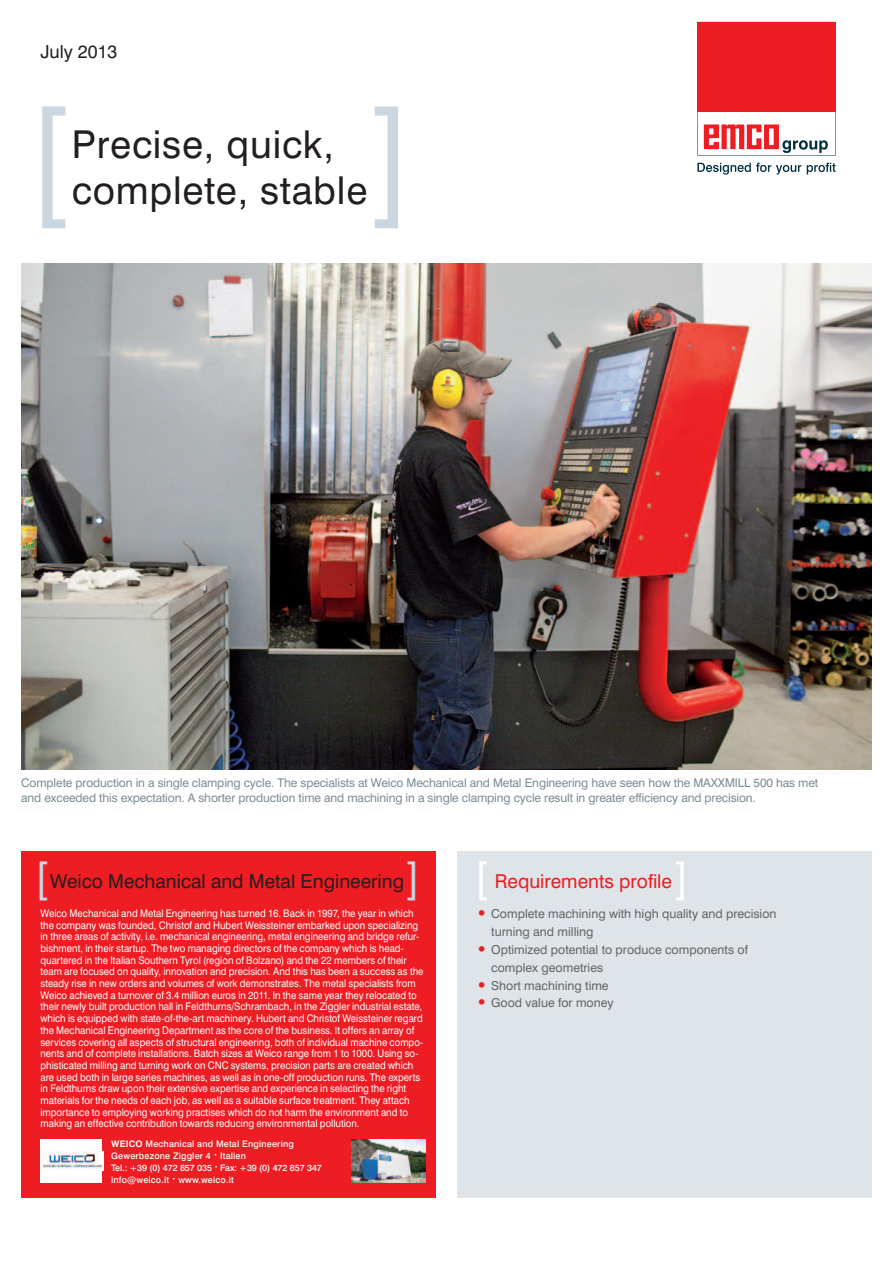
<style>
.page{position:relative;width:893px;height:1263px;background:#fff}
.page>*{position:absolute;margin:0;border:0;box-sizing:border-box;transform-origin:0 0}
.t1{font:132.6px "Swiss 721 BT";color:#cad7e0;scale:.9 1}
.t2{font:38.4px "Swiss 721 BT";letter-spacing:.02em;color:#231f20}
.t3{font:19.2px "Swiss 721 BT";color:#231f20}
.t4{font:19.2px "Swiss 721 BT";color:#ee1d23}
.t5{font:18px "Swiss 721 BT";color:#231f20}
.t6{font:12.3px/17.9px "Swiss 721 BT";color:#636366}
.t7{font:12px/14.4px "Swiss 721 BT";letter-spacing:-.01em;color:#7b8c95}
.t8{font:10.5px/11.7px "Swiss 721 BT";color:#fff;scale:.92 1}
.t9{font:500 9px/12px "Swiss 721 BT";letter-spacing:.02em;color:#fff}
.s1{font-size:42.45px;color:#cad7e0}
.s2{font-weight:700}
.s3{font-size:42.45px;color:#fff}
.s4{font-weight:800;font-size:19.2px;color:#ee1d23}
</style>
<div class="page">
<img style="left:21px;top:264px;width:851px;height:505px">
<div style="left:21px;top:851px;width:415px;height:346px;background:#ee1d23"></div>
<div style="left:457px;top:851px;width:415px;height:346px;background:#dfe4e8"></div>
<svg style="left:697px;top:163px;width:104px;height:12px"></svg>
<svg style="left:807px;top:163px;width:29px;height:11px"></svg>
<svg style="left:697px;top:22px;width:139px;height:134px"></svg>
<div style="left:41px;top:1140px;width:61px;height:43px;background:#fff"></div>
<img style="left:42px;top:1152px;width:61px;height:18px">
<img style="left:351px;top:1140px;width:74px;height:42px">
<h3 class="t5" style="left:40px;top:41px;width:78px">July 2013</h3>
<h1 class="t1" style="left:28px;top:74px;width:48px">[</h1>
<h2 class="t2" style="left:72px;top:121px;width:264px">Precise, quick,</h2>
<h2 class="t2" style="left:72px;top:167px;width:297px">complete, stable</h2>
<p class="t7" style="left:21px;top:776px;width:799px">Complete production in a single clamping cycle. The specialists at Weico Mechanical and Metal Engineering have seen how the MAXXMILL 500 has met and exceeded this expectation. A shorter production time and machining in a single clamping cycle result in greater efficiency and precision.</p>
<h3 class="t3" style="left:35px;top:869px;width:370px"><span class="s1">[</span>Weico Mechanical and Metal Engineering</h3>
<p class="t8" style="left:40px;top:907px;width:418px">Weico Mechanical and Metal Engineering has turned 16. Back in 1997, the year in which the company was founded, Christof and Hubert Weissteiner embarked upon specializing in three areas of activity, i.e. mechanical engineering, metal engineering and bridge refur&shy;bishment, in their startup. The two managing directors of the company which is head&shy;quartered in the Italian Southern Tyrol (region of Bolzano) and the 22 members of their team are focused on quality, innovation and precision. And this has been a success as the steady rise in new orders and volumes of work demonstrates. The metal specialists from Weico achieved a turnover of 3.4 million euros in 2011. In the same year they relocated to their newly built production hall in Feldthurns/Schrambach, in the Ziggler industrial estate, which is equipped with state-of-the-art machinery. Hubert and Christof Weissteiner regard the Mechanical Engineering Department as the core of the business. It offers an array of services covering all aspects of structural engineering, both of individual machine compo&shy;nents and of complete installations. Batch sizes at Weico range from 1 to 1000. Using so&shy;phisticated milling and turning work on CNC systems, precision parts are created which are used both in large series machines, as well as in one-off production runs. The experts in Feldthurns draw upon their extensive expertise and experience in selecting the right materials for the needs of each job, as well as a suitable surface treatment. They attach importance to employing working practises which do not harm the environment and to making an effective contribution towards reducing environmental pollution.</p>
<p class="t9" style="left:111px;top:1137px;width:212px"><span class="s2">WEICO</span> Mechanical and Metal Engineering Gewerbezone Ziggler 4 <sup>•</sup> Italien<br>Tel.: +39 (0) 472 857 035 <sup>•</sup> Fax: +39 (0) 472 857 347 info@weico.it <sup>•</sup> www.weico.it</p>
<h3 class="t4" style="left:475px;top:869px;width:199px"><span class="s3">[</span> Requirements profile</h3>
<p class="t6" style="left:491px;top:905px;width:287px;text-indent:-15px"><span class="s4">•</span> Complete machining with high quality and precision turning and milling</p>
<p class="t6" style="left:491px;top:940px;width:258px;text-indent:-15px"><span class="s4">•</span> Optimized potential to produce components of complex geometries</p>
<p class="t6" style="left:476px;top:976px;width:134px"><span class="s4">•</span> Short machining time</p>
<p class="t6" style="left:476px;top:994px;width:139px"><span class="s4">•</span> Good value for money</p>
</div>
